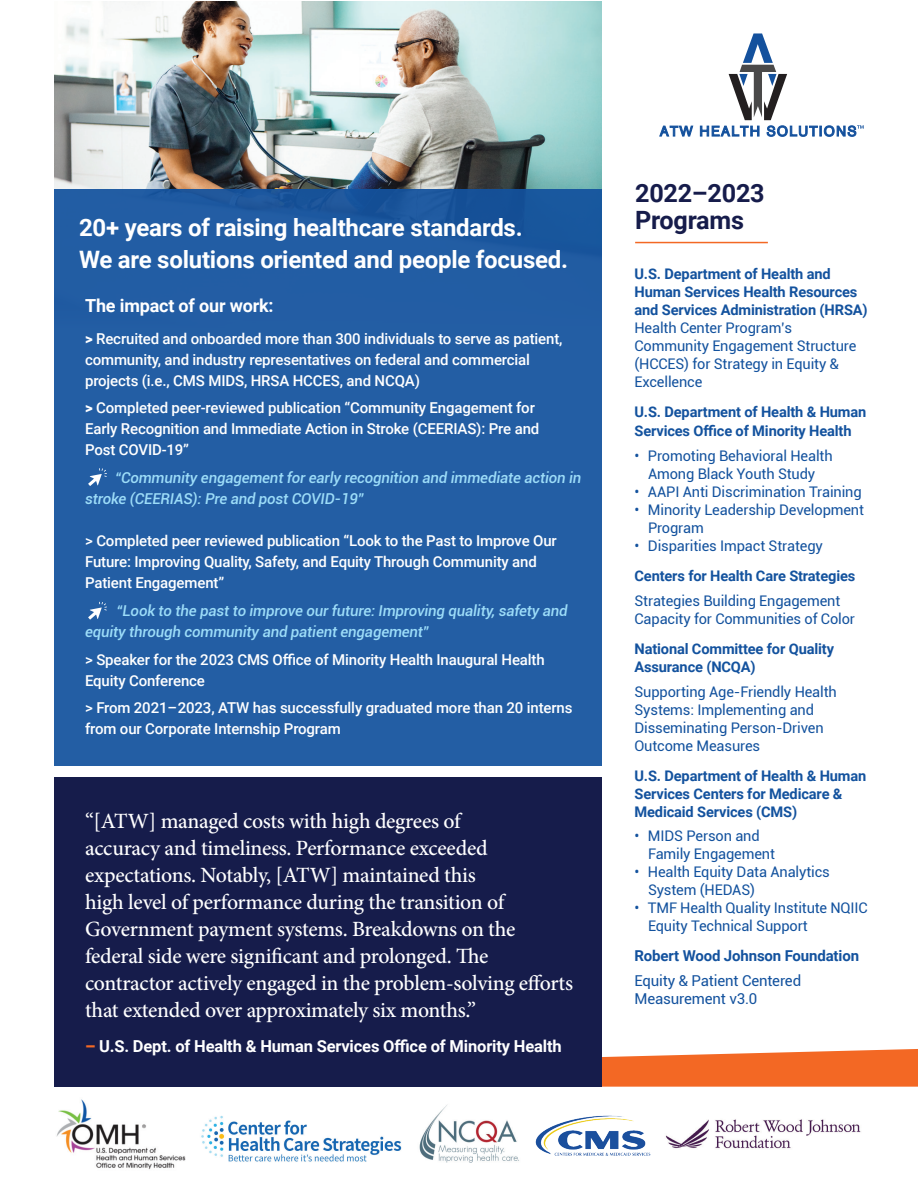
<style>
.page{position:relative;width:918px;height:1188px;background:#fff}
.page>*{position:absolute;margin:0;border:0;box-sizing:border-box;transform-origin:0 0}
.subhead{font:700 25.2px/27.8px "Roboto";letter-spacing:-.01em;color:#161c4b}
.body_copy-Minion{font:700 24px "Roboto";letter-spacing:-.01em;color:#fff}
.body_copy-Minion-2{font:500 21.75px/27px "Minion Pro";letter-spacing:-.015em;color:#fff}
.body_copy-Minion-3{font:700 18px "Roboto";letter-spacing:-.01em;color:#fff}
.body_copy-Minion-4{font:700 16.5px "Roboto";letter-spacing:-.01em;color:#fff}
.body_copy-Minion-5{font:500 15px/21px "Roboto";letter-spacing:-.01em;color:#fff}
.body_copy-Minion-6{font:italic 500 15px/21px "Roboto";letter-spacing:-.01em;color:#9cdcf8}
.body_copy-Minion-7{font:15px/18px "Roboto";letter-spacing:-.01em;color:#13529e}
.body_copy-Minion-8{font:700 15px "Roboto";letter-spacing:-.01em;color:#13529e}
.body_copy-Minion-9{font:14.7px/18px "Roboto";letter-spacing:-.01em;color:#13529e}
.body_copy-Minion-10{font:700 14.7px/18px "Roboto";letter-spacing:-.01em;color:#13529e}
.s1{font-weight:900}
.s2{font-weight:900;color:#f36824}
</style>
<div class="page">
<svg style="left:602px;top:1049px;width:316px;height:38px;background:#f4793c"></svg>
<div style="left:54px;top:777px;width:548px;height:310px;background:#161c4b"></div>
<img style="left:54px;top:1px;width:548px;height:188px">
<div style="left:54px;top:189px;width:548px;height:577px;background:#235ea4"></div>
<img style="left:56px;top:1099px;width:130px;height:71px">
<img style="left:201px;top:1115px;width:201px;height:47px">
<img style="left:419px;top:1105px;width:100px;height:58px">
<img style="left:536px;top:1115px;width:115px;height:40px">
<img style="left:665px;top:1119px;width:196px;height:30px">
<hr style="left:635px;top:242px;width:133px;height:1px;background:#f36824">
<svg style="left:659px;top:33px;width:205px;height:104px"></svg>
<svg style="left:88px;top:468px;width:19px;height:18px"></svg>
<svg style="left:88px;top:602px;width:19px;height:18px"></svg>
<p class="body_copy-Minion" style="left:79px;top:211px;width:445px">20+ years of raising healthcare standards.</p>
<p class="body_copy-Minion" style="left:79px;top:243px;width:491px">We are solutions oriented and people focused.</p>
<p class="body_copy-Minion-3" style="left:85px;top:293px;width:190px">The impact of our work:</p>
<p class="body_copy-Minion-5" style="left:85px;top:327px;width:479px"><span class="s1">&gt;</span> Recruited and onboarded more than 300 individuals to serve as patient, community, and industry representatives on federal and commercial projects (i.e., CMS MIDS, HRSA HCCES, and NCQA)</p>
<p class="body_copy-Minion-5" style="left:85px;top:397px;width:456px"><span class="s1">&gt;</span> Completed peer-reviewed publication “Community Engagement for<br>Early Recognition and Immediate Action in Stroke (CEERIAS): Pre and<br>Post COVID-19”</p>
<p class="body_copy-Minion-6" style="left:85px;top:467px;width:498px;text-indent:30px">“Community engagement for early recognition and immediate action in stroke (CEERIAS): Pre and post COVID-19”</p>
<p class="body_copy-Minion-5" style="left:85px;top:530px;width:473px">&gt; Completed peer reviewed publication “Look to the Past to Improve Our<br>Future: Improving Quality, Safety, and Equity Through Community and<br>Patient Engagement”</p>
<p class="body_copy-Minion-6" style="left:85px;top:599px;width:484px;text-indent:32px">“Look to the past to improve our future: Improving quality, safety and equity through community and patient engagement”</p>
<p class="body_copy-Minion-5" style="left:85px;top:648px;width:461px">&gt; Speaker for the 2023 CMS Office of Minority Health Inaugural Health<br>Equity Conference</p>
<p class="body_copy-Minion-5" style="left:85px;top:697px;width:489px">&gt; From 2021–2023, ATW has successfully graduated more than 20 interns from our Corporate Internship Program</p>
<p class="body_copy-Minion-2" style="left:85px;top:808px;width:490px">“[ATW] managed costs with high degrees of<br>accuracy and timeliness. Performance exceeded expectations. Notably, [ATW] maintained this<br>high level of performance during the transition of Government payment systems. Breakdowns on the federal side were significant and prolonged. The contractor actively engaged in the problem-solving efforts that extended over approximately six months.”</p>
<p class="body_copy-Minion-4" style="left:85px;top:1034px;width:478px"><span class="s2">–</span> U.S. Dept. of Health &amp; Human Services Office of Minority Health</p>
<p class="subhead" style="left:635px;top:178px;width:131px">2022–2023<br>Programs</p>
<p class="body_copy-Minion-10" style="left:634px;top:264px;width:235px">U.S. Department of Health and<br>Human Services Health Resources and Services Administration (HRSA)</p>
<p class="body_copy-Minion-9" style="left:634px;top:318px;width:223px">Health Center Program’s<br>Community Engagement Structure (HCCES) for Strategy in Equity &amp;<br>Excellence</p>
<p class="body_copy-Minion-10" style="left:634px;top:401px;width:233px;line-height:19.5px">U.S. Department of Health &amp; Human<br>Services Office of Minority Health</p>
<p class="body_copy-Minion-9" style="left:634px;top:446px;width:200px;text-align:center">• Promoting Behavioral Health<br>Among Black Youth Study</p>
<p class="body_copy-Minion-9" style="left:634px;top:482px;width:229px">• AAPI Anti Discrimination Training</p>
<p class="body_copy-Minion-9" style="left:648px;top:500px;width:218px;text-indent:-14px">• Minority Leadership Development<br>Program</p>
<p class="body_copy-Minion-9" style="left:634px;top:536px;width:190px">• Disparities Impact Strategy</p>
<p class="body_copy-Minion-10" style="left:634px;top:566px;width:222px">Centers for Health Care Strategies</p>
<p class="body_copy-Minion-9" style="left:634px;top:591px;width:222px">Strategies Building Engagement<br>Capacity for Communities of Color</p>
<p class="body_copy-Minion-10" style="left:634px;top:639px;width:201px">National Committee for Quality<br>Assurance (NCQA)</p>
<p class="body_copy-Minion-9" style="left:634px;top:682px;width:204px">Supporting Age-Friendly Health<br>Systems: Implementing and<br>Disseminating Person-Driven<br>Outcome Measures</p>
<p class="body_copy-Minion-10" style="left:634px;top:766px;width:233px">U.S. Department of Health &amp; Human<br>Services Centers for Medicare &amp;<br>Medicaid Services (CMS)</p>
<p class="body_copy-Minion-9" style="left:648px;top:827px;width:129px;text-indent:-14px">• MIDS Person and<br>Family Engagement</p>
<p class="body_copy-Minion-9" style="left:648px;top:863px;width:183px;text-indent:-14px">• Health Equity Data Analytics<br>System (HEDAS)</p>
<p class="body_copy-Minion-9" style="left:648px;top:899px;width:221px;text-indent:-14px">• TMF Health Quality Institute NQIIC<br>Equity Technical Support</p>
<p class="body_copy-Minion-8" style="left:634px;top:946px;width:226px">Robert Wood Johnson Foundation</p>
<p class="body_copy-Minion-7" style="left:634px;top:971px;width:168px">Equity &amp; Patient Centered<br>Measurement v3.0</p>
</div>
